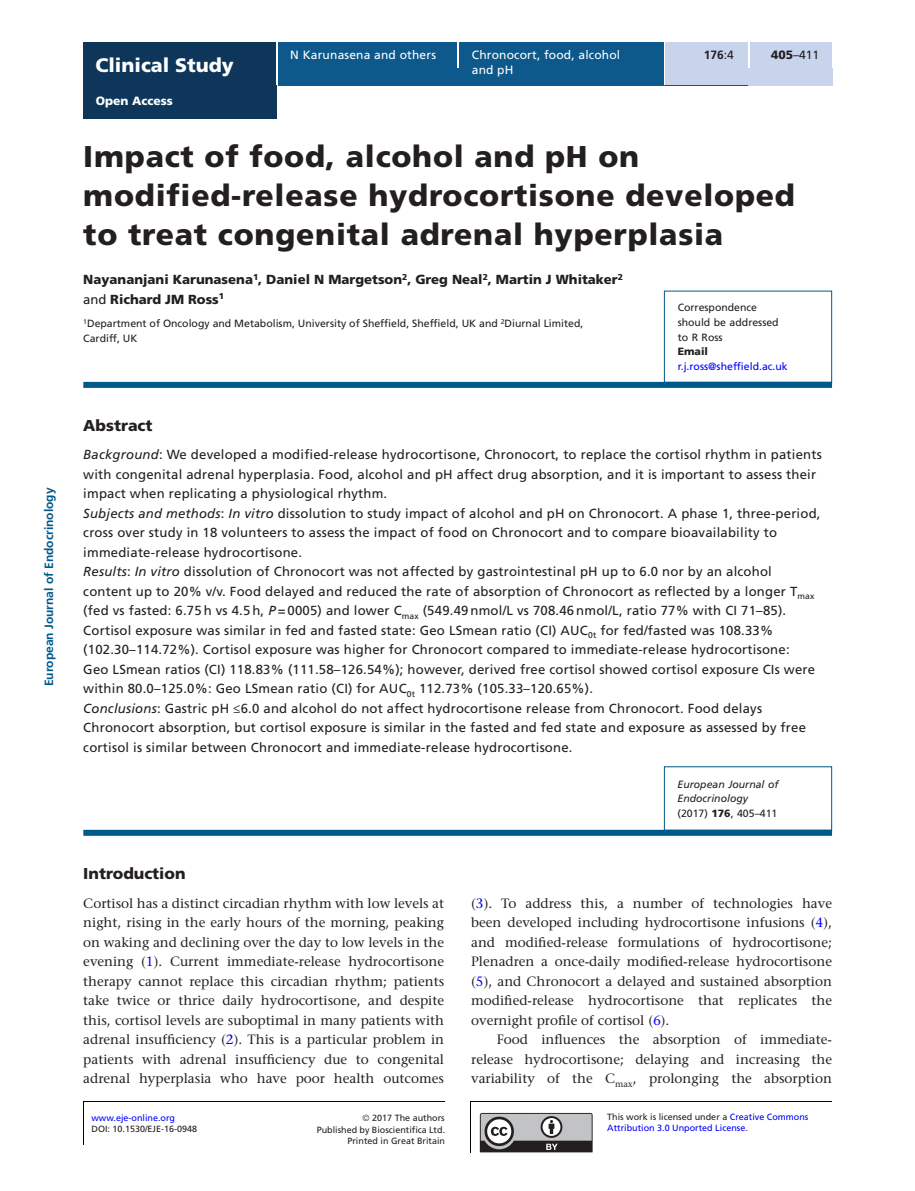
<style>
.page{position:relative;width:915px;height:1191px;background:#fff}
.page>*{position:absolute;margin:0;border:0;box-sizing:border-box;transform-origin:0 0}
.t1{font:900 30px/39px "Frutiger LT Std";letter-spacing:.025em;color:#231f20}
.t2{font:900 19.5px "Frutiger LT Std";color:#fff}
.t3{font:900 15.75px "Frutiger LT Std";color:#231f20}
.t4{font:500 13.5px/19.5px "Stone Serif Std";color:#231f20;text-align:justify}
.t5{font:13.2px/19.5px "Frutiger LT Std";letter-spacing:.015em;color:#231f20}
.t6{font:900 13.2px/19.5px "Frutiger LT Std";color:#231f20}
.t7{font:12px "Frutiger LT Std";letter-spacing:.015em;color:#fff}
.t8{font:700 12px "Frutiger LT Std";color:#00598b}
.t9{font:900 12px "Frutiger LT Std";color:#fff}
.t10{font:12px "Frutiger LT Std";color:#231f20}
.t11{font:700 12px "Frutiger LT Std";color:#231f20}
.t12{font:10.5px/14.7px "Frutiger LT Std";color:#231f20}
.t13{font:italic 10.5px/14.7px "Frutiger LT Std";color:#231f20}
.t14{font:10.5px "Frutiger LT Std";color:#00f}
.t15{font:900 10.5px "Frutiger LT Std";color:#231f20}
.t16{font:9px "Frutiger LT Std";color:#231f20}
.t17{font:9px "Frutiger LT Std";color:#00f}
.s1{font-weight:400}
.s2{font-weight:900}
.s3{font-style:italic}
.s4{font-style:normal}
.s5{font-weight:900;font-style:normal}
.s6{color:#00f}
.s7{font-weight:300;font-stretch:condensed}
.s8{color:#231f20}
</style>
<div class="page">
<div style="left:83px;top:43px;width:193px;height:76px;background:#0d365a"></div>
<div style="left:278px;top:51px;width:553px;height:34px;background:#0e598c"></div>
<div style="left:278px;top:43px;width:179px;height:8px;background:#0e598c"></div>
<div style="left:459px;top:43px;width:204px;height:42px;background:#0e598c"></div>
<hr style="left:663px;top:43px;width:2px;height:42px;background:#fff">
<div style="left:665px;top:43px;width:82px;height:42px;background:#c7d4ec"></div>
<div style="left:747px;top:68px;width:84px;height:17px;background:#c7d4ec"></div>
<div style="left:749px;top:43px;width:82px;height:25px;background:#c7d4ec"></div>
<hr style="left:747px;top:42px;width:2px;height:26px;background:#fff">
<hr style="left:457px;top:43px;width:2px;height:25px;background:#fff">
<svg style="left:479px;top:1113px;width:113px;height:39px;background:#8e8d8e"></svg>
<hr style="left:83px;top:1101px;width:1px;height:44px;background:#000">
<hr style="left:83px;top:1101px;width:1px;height:36px;background:#040503">
<hr style="left:470px;top:1101px;width:1px;height:51px;background:#040503">
<hr style="left:83px;top:1101px;width:361px;height:1px;background:#040503">
<hr style="left:470px;top:1101px;width:361px;height:1px;background:#040503">
<div style="left:83px;top:382px;width:748px;height:6px;background:#00598b"></div>
<div style="left:83px;top:830px;width:748px;height:6px;background:#00598b"></div>
<p class="t8" style="left:42px;top:686px;width:200px;rotate:-90deg">European Journal of Endocrinology</p>
<h2 class="t2" style="left:95px;top:54px;width:140px">Clinical Study</h2>
<p class="t9" style="left:96px;top:93px;width:79px">Open Access</p>
<p class="t7" style="left:290px;top:48px;width:147px">N Karunasena and others</p>
<p class="t7" style="left:471px;top:48px;width:150px">Chronocort, food, alcohol</p>
<p class="t11" style="left:703px;top:48px;width:32px">176<span class="s1">:4</span></p>
<p class="t10" style="left:770px;top:48px;width:50px"><span class="s2">405</span>–411</p>
<p class="t7" style="left:471px;top:63px;width:43px">and pH</p>
<h1 class="t1" style="left:83px;top:137px;width:713px">Impact of food, alcohol and pH on modified-release hydrocortisone developed to treat congenital adrenal hyperplasia</h1>
<p class="t6" style="left:83px;top:270px;width:541px">Nayananjani Karunasena<sup>1</sup>, Daniel N Margetson<sup>2</sup>, Greg Neal<sup>2</sup>, Martin J Whitaker<sup>2 </sup><span class="s1">and</span> Richard JM Ross<sup>1</sup></p>
<p class="t12" style="left:83px;top:316px;width:501px"><sup>1</sup>Department of Oncology and Metabolism, University of Sheffield, Sheffield, UK and <sup>2</sup>Diurnal Limited,<br>Cardiff, UK</p>
<p class="t12" style="left:677px;top:300px;width:102px">Correspondence should be addressed to R Ross</p>
<p class="t15" style="left:677px;top:345px;width:32px">Email</p>
<p class="t14" style="left:677px;top:360px;width:111px">r.j.ross@sheffield.ac.uk</p>
<p class="t3" style="left:83px;top:415px;width:71px">Abstract</p>
<p class="t5" style="left:83px;top:445px;width:739px"><span class="s3">Background</span>: We developed a modified-release hydrocortisone, Chronocort, to replace the cortisol rhythm in patients with congenital adrenal hyperplasia. Food, alcohol and pH affect drug absorption, and it is important to assess their impact when replicating a physiological rhythm.<br><span class="s3">Subjects and methods</span>: <span class="s3">In vitro</span> dissolution to study impact of alcohol and pH on Chronocort. A phase 1, three-period, cross over study in 18 volunteers to assess the impact of food on Chronocort and to compare bioavailability to immediate-release hydrocortisone.<br><span class="s3">Results</span>: <span class="s3">In vitro</span> dissolution of Chronocort was not affected by gastrointestinal pH up to 6.0 nor by an alcohol content up to 20% v/v. Food delayed and reduced the rate of absorption of Chronocort as reflected by a longer T<sub>max </sub>(fed vs fasted: 6.75 h vs 4.5 h, <span class="s3">P</span> = 0005) and lower C<sub>max</sub> (549.49 nmol/L vs 708.46 nmol/L, ratio 77% with CI 71–85).<br>Cortisol exposure was similar in fed and fasted state: Geo LSmean ratio (CI) AUC<sub>0t</sub> for fed/fasted was 108.33% (102.30–114.72%). Cortisol exposure was higher for Chronocort compared to immediate-release hydrocortisone:<br>Geo LSmean ratios (CI) 118.83% (111.58–126.54%); however, derived free cortisol showed cortisol exposure CIs were within 80.0–125.0%: Geo LSmean ratio (CI) for AUC<sub>0t</sub> 112.73% (105.33–120.65%).<br><span class="s3">Conclusions</span>: Gastric pH ≤6.0 and alcohol do not affect hydrocortisone release from Chronocort. Food delays Chronocort absorption, but cortisol exposure is similar in the fasted and fed state and exposure as assessed by free cortisol is similar between Chronocort and immediate-release hydrocortisone.</p>
<p class="t13" style="left:677px;top:777px;width:102px">European Journal of<br>Endocrinology <span class="s4">(2017)</span> <span class="s5">176</span><span class="s4">, 405–411</span></p>
<p class="t3" style="left:83px;top:864px;width:104px">Introduction</p>
<p class="t4" style="left:83px;top:893px;width:362px">Cortisol has a distinct circadian rhythm with low levels at night, rising in the early hours of the morning, peaking on waking and declining over the day to low levels in the evening (<span class="s6">1</span>). Current immediate-release hydrocortisone therapy cannot replace this circadian rhythm; patients take twice or thrice daily hydrocortisone, and despite this, cortisol levels are suboptimal in many patients with adrenal insufficiency (<span class="s6">2</span>). This is a particular problem in patients with adrenal insufficiency due to congenital adrenal hyperplasia who have poor health outcomes</p>
<p class="t4" style="left:471px;top:893px;width:362px">(<span class="s6">3</span>). To address this, a number of technologies have been developed including hydrocortisone infusions (<span class="s6">4</span>), and modified-release formulations of hydrocortisone; Plenadren a once-daily modified-release hydrocortisone (<span class="s6">5</span>), and Chronocort a delayed and sustained absorption modified-release hydrocortisone that replicates the overnight profile of cortisol (<span class="s6">6</span>).</p>
<p class="t4" style="left:471px;top:1029px;width:362px;text-indent:26px">Food influences the absorption of immediate&shy;release hydrocortisone; delaying and increasing the variability of the C<sub>max</sub>, prolonging the absorption</p>
<p class="t17" style="left:91px;top:1112px;width:85px">www.eje-online.org</p>
<p class="t16" style="left:91px;top:1123px;width:107px">DOI: 10.1530/EJE-16-0948</p>
<p class="t16" style="left:607px;top:1111px;width:203px">This work is licensed under a <span class="s6">Creative Commons</span></p>
<p class="t16" style="left:362px;top:1112px;width:84px"><span class="s7">©</span> 2017 The authors</p>
<p class="t16" style="left:347px;top:1135px;width:99px">Printed in Great Britain</p>
<p class="t16" style="left:316px;top:1124px;width:130px">Published by Bioscientifica Ltd.</p>
<p class="t17" style="left:607px;top:1122px;width:142px">Attribution 3.0 Unported License<span class="s8">.</span></p>
</div>
